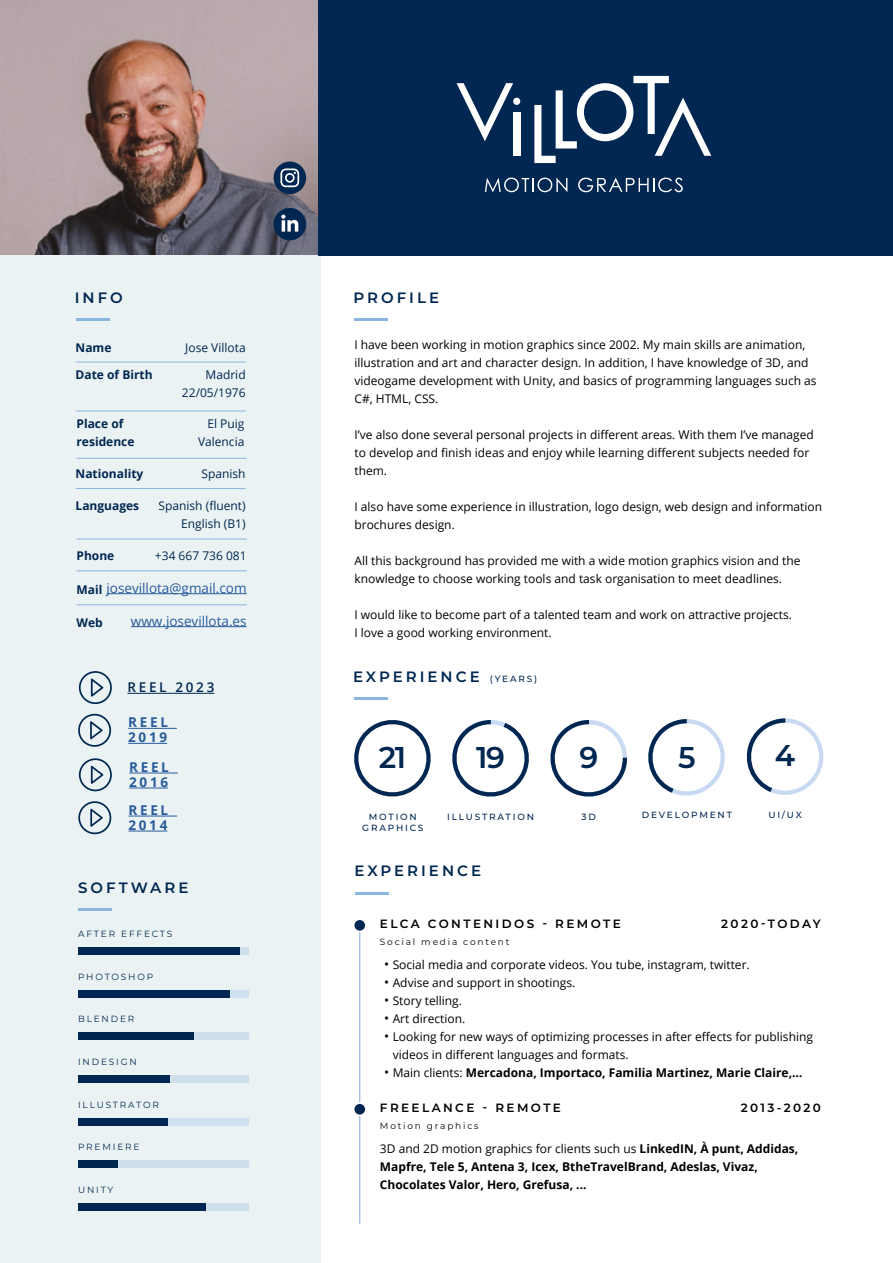
<style>
.page{position:relative;width:893px;height:1263px;background:#fff}
.page>*{position:absolute;margin:0;border:0;box-sizing:border-box;transform-origin:0 0}
.t1{font:600 30px "Montserrat";color:#002751}
.t2{font:600 15px "Montserrat";letter-spacing:.2em;color:#002751}
.t3{font:13.5px "Open Sans";color:#275b9b}
.t4{font:700 13.5px/15px "Open Sans";letter-spacing:.2em;color:#275b9b}
.t5{font:600 13.5px "Open Sans";letter-spacing:.2em;color:#002751}
.t6{font:12px/18px "Open Sans";color:#000}
.t7{font:700 12px/18px "Open Sans";color:#000}
.t8{font:12px/18px "Open Sans";color:#002751;text-align:right}
.t9{font:700 12px/18px "Open Sans";color:#002751}
.t10{font:600 12px "Montserrat";letter-spacing:.2em;color:#000}
.t11{font:9px "Montserrat";letter-spacing:.2em;color:#002751}
.t12{font:500 9px/11.6px "Montserrat";letter-spacing:.2em;color:#002751;text-align:center}
.t13{font:9px "Montserrat";letter-spacing:.2em;color:#000}
.s1{font-weight:700;font-size:12px;color:#002751}
.s2{font-weight:500;font-size:9px}
.s3{font-size:13.5px}
.s4{font-weight:400;font-size:13.5px}
.s5{font-weight:400}
</style>
<div class="page">
<img style="left:0;top:0;width:319px;height:255px">
<div style="left:0;top:256px;width:320px;height:1007px;background:#ebf2f3"></div>
<hr style="left:76px;top:318px;width:34px;height:2px;background:#8ab5e1">
<hr style="left:76px;top:362px;width:170px;height:1px;background:#8ab5e1">
<hr style="left:76px;top:411px;width:170px;height:1px;background:#8ab5e1">
<hr style="left:76px;top:488px;width:170px;height:1px;background:#8ab5e1">
<svg style="left:354px;top:720px;width:77px;height:77px"></svg>
<svg style="left:452px;top:720px;width:77px;height:77px"></svg>
<svg style="left:550px;top:720px;width:77px;height:77px"></svg>
<hr style="left:354px;top:698px;width:34px;height:2px;background:#8ab5e1">
<hr style="left:355px;top:892px;width:34px;height:2px;background:#8ab5e1">
<hr style="left:354px;top:318px;width:34px;height:2px;background:#8ab5e1">
<hr style="left:359px;top:928px;width:1px;height:296px;background:#8ab5e1">
<div style="left:354px;top:919px;width:12px;height:12px;background:#002751;border-radius:50%"></div>
<div style="left:353px;top:918px;width:14px;height:14px;border:2px solid #fff;border-radius:50%"></div>
<div style="left:354px;top:1103px;width:12px;height:12px;background:#002751;border-radius:50%"></div>
<div style="left:353px;top:1102px;width:14px;height:14px;border:2px solid #fff;border-radius:50%"></div>
<hr style="left:127px;top:693px;width:87px;height:1px;background:#002751">
<svg style="left:79px;top:671px;width:33px;height:33px"></svg>
<div style="left:274px;top:208px;width:32px;height:32px;background:#002751;border-radius:50%"></div>
<svg style="left:281px;top:215px;width:17px;height:17px"></svg>
<div style="left:274px;top:162px;width:32px;height:32px;background:#002751;border-radius:50%"></div>
<svg style="left:280px;top:168px;width:19px;height:19px"></svg>
<hr style="left:77px;top:570px;width:170px;height:1px;background:#8ab5e1">
<hr style="left:77px;top:539px;width:170px;height:1px;background:#8ab5e1">
<hr style="left:106px;top:593px;width:141px;height:1px;background:#275b9b">
<div style="left:319px;top:0;width:574px;height:255px;background:#002751"></div>
<div style="left:513px;top:112px;width:7px;height:44px;background:#fff"></div>
<div style="left:513px;top:98px;width:7px;height:7px;background:#fff;border-radius:50%"></div>
<svg style="left:457px;top:83px;width:56px;height:58px"></svg>
<svg style="left:534px;top:76px;width:177px;height:87px"></svg>
<svg style="left:485px;top:178px;width:82px;height:14px"></svg>
<svg style="left:578px;top:178px;width:105px;height:14px"></svg>
<svg style="left:746px;top:718px;width:78px;height:77px"></svg>
<div style="left:78px;top:948px;width:170px;height:7px;background:#cedfed"></div>
<div style="left:78px;top:948px;width:162px;height:7px;background:#002751"></div>
<div style="left:78px;top:990px;width:170px;height:7px;background:#cedfed"></div>
<div style="left:78px;top:990px;width:151px;height:7px;background:#002751"></div>
<div style="left:78px;top:1033px;width:170px;height:7px;background:#cedfed"></div>
<div style="left:78px;top:1033px;width:116px;height:7px;background:#002751"></div>
<div style="left:78px;top:1075px;width:170px;height:7px;background:#cedfed"></div>
<div style="left:78px;top:1075px;width:92px;height:7px;background:#002751"></div>
<div style="left:78px;top:1118px;width:170px;height:7px;background:#cedfed"></div>
<div style="left:78px;top:1118px;width:90px;height:7px;background:#002751"></div>
<div style="left:78px;top:1161px;width:170px;height:7px;background:#cedfed"></div>
<div style="left:78px;top:1161px;width:39px;height:7px;background:#002751"></div>
<div style="left:78px;top:1203px;width:170px;height:7px;background:#cedfed"></div>
<div style="left:78px;top:1203px;width:128px;height:7px;background:#002751"></div>
<hr style="left:78px;top:909px;width:34px;height:2px;background:#8ab5e1">
<hr style="left:128px;top:728px;width:49px;height:1px;background:#275b9b">
<hr style="left:128px;top:743px;width:39px;height:1px;background:#275b9b">
<svg style="left:78px;top:714px;width:33px;height:33px"></svg>
<hr style="left:129px;top:773px;width:49px;height:1px;background:#275b9b">
<hr style="left:129px;top:788px;width:39px;height:1px;background:#275b9b">
<svg style="left:79px;top:758px;width:33px;height:33px"></svg>
<hr style="left:128px;top:816px;width:49px;height:1px;background:#275b9b">
<hr style="left:128px;top:831px;width:39px;height:1px;background:#275b9b">
<svg style="left:78px;top:801px;width:33px;height:33px"></svg>
<svg style="left:648px;top:719px;width:77px;height:77px"></svg>
<hr style="left:77px;top:458px;width:170px;height:1px;background:#8ab5e1">
<hr style="left:77px;top:604px;width:170px;height:1px;background:#8ab5e1">
<hr style="left:131px;top:626px;width:116px;height:1px;background:#275b9b">
<p class="t2" style="left:75px;top:287px;width:49px">INFO</p>
<p class="t9" style="left:76px;top:338px;width:37px">Name</p>
<p class="t8" style="left:185px;top:338px;width:62px">Jose Villota</p>
<p class="t9" style="left:76px;top:366px;width:79px">Date of Birth</p>
<p class="t8" style="left:182px;top:366px;width:65px">Madrid<br>22/05/1976</p>
<p class="t9" style="left:77px;top:415px;width:59px">Place of residence</p>
<p class="t8" style="left:198px;top:415px;width:48px">El Puig<br>Valencia</p>
<p class="t9" style="left:76px;top:465px;width:69px">Nationality</p>
<p class="t9" style="left:76px;top:496px;width:65px">Languages</p>
<p class="t8" style="left:202px;top:465px;width:46px">Spanish</p>
<p class="t8" style="left:159px;top:496px;width:89px">Spanish (fluent)<br>English (B1)</p>
<p class="t9" style="left:77px;top:547px;width:39px">Phone</p>
<p class="t8" style="left:155px;top:547px;width:93px">+34 667 736 081</p>
<p class="t3" style="left:77px;top:578px;width:172px"><span class="s1">Mail</span> josevillota@gmail.com</p>
<p class="t9" style="left:77px;top:613px;width:28px">Web</p>
<p class="t3" style="left:131px;top:611px;width:117px">www.josevillota.es</p>
<p class="t5" style="left:127px;top:678px;width:88px">REEL 2023</p>
<p class="t4" style="left:128px;top:715px;width:41px">REEL<br>2019</p>
<p class="t4" style="left:129px;top:759px;width:41px">REEL<br>2016</p>
<p class="t4" style="left:128px;top:802px;width:41px">REEL<br>2014</p>
<p class="t2" style="left:78px;top:877px;width:112px">SOFTWARE</p>
<p class="t11" style="left:78px;top:928px;width:96px">AFTER EFFECTS</p>
<p class="t11" style="left:78px;top:970px;width:77px">PHOTOSHOP</p>
<p class="t11" style="left:78px;top:1013px;width:58px">BLENDER</p>
<p class="t11" style="left:78px;top:1055px;width:60px">INDESIGN</p>
<p class="t11" style="left:78px;top:1098px;width:82px">ILLUSTRATOR</p>
<p class="t11" style="left:78px;top:1141px;width:63px">PREMIERE</p>
<p class="t11" style="left:78px;top:1183px;width:37px">UNITY</p>
<p class="t2" style="left:353px;top:287px;width:87px">PROFILE</p>
<p class="t6" style="left:354px;top:336px;width:464px">I have been working in motion graphics since 2002. My main skills are animation, illustration and art and character design. In addition, I have knowledge of 3D, and videogame development with Unity, and basics of programming languages such as C#, HTML, CSS.</p>
<p class="t6" style="left:354px;top:426px;width:461px">I’ve also done several personal projects in different areas. With them I’ve managed to develop and finish ideas and enjoy while learning different subjects needed for them.</p>
<p class="t6" style="left:354px;top:498px;width:469px">I also have some experience in illustration, logo design, web design and information brochures design.</p>
<p class="t6" style="left:354px;top:552px;width:447px">All this background has provided me with a wide motion graphics vision and the knowledge to choose working tools and task organisation to meet deadlines.</p>
<p class="t6" style="left:354px;top:606px;width:439px">I would like to become part of a talented team and work on attractive projects.<br>I love a good working environment.</p>
<p class="t2" style="left:353px;top:666px;width:186px">EXPERIENCE <span class="s2">(YEARS)</span></p>
<h1 class="t1" style="left:379px;top:736px;width:29px">21</h1>
<p class="t12" style="left:362px;top:810px;width:63px">MOTION<br>GRAPHICS</p>
<h1 class="t1" style="left:476px;top:736px;width:30px">19</h1>
<p class="t12" style="left:447px;top:810px;width:88px">ILLUSTRATION</p>
<p class="t2" style="left:354px;top:860px;width:128px">EXPERIENCE</p>
<h1 class="t1" style="left:579px;top:736px;width:20px">9</h1>
<p class="t12" style="left:582px;top:810px;width:16px">3D</p>
<h1 class="t1" style="left:678px;top:736px;width:19px">5</h1>
<p class="t12" style="left:642px;top:808px;width:92px">DEVELOPMENT</p>
<h1 class="t1" style="left:775px;top:734px;width:22px">4</h1>
<p class="t12" style="left:768px;top:809px;width:35px">UI/UX</p>
<p class="t10" style="left:380px;top:916px;width:242px">ELCA CONTENIDOS - REMOTE</p>
<p class="t10" style="left:721px;top:916px;width:101px">2020-TODAY</p>
<p class="t13" style="left:380px;top:935px;width:131px">Social media content</p>
<p class="t6" style="left:384px;top:955px;width:367px"><span class="s3">•</span> Social media and corporate videos. You tube, instagram, twitter.</p>
<p class="t6" style="left:384px;top:973px;width:193px"><span class="s3">•</span> Advise and support in shootings.</p>
<p class="t6" style="left:384px;top:991px;width:79px"><span class="s3">•</span> Story telling.</p>
<p class="t6" style="left:384px;top:1009px;width:83px"><span class="s3">•</span> Art direction.</p>
<p class="t6" style="left:393px;top:1027px;width:422px;text-indent:-9px"><span class="s3">•</span> Looking for new ways of optimizing processes in after effects for publishing videos in different languages and formats.</p>
<p class="t7" style="left:384px;top:1063px;width:420px"><span class="s4">•</span> <span class="s5">Main clients:</span> Mercadona, Importaco, Familia Martinez, Marie Claire,…</p>
<p class="t10" style="left:380px;top:1099px;width:183px">FREELANCE - REMOTE</p>
<p class="t10" style="left:741px;top:1099px;width:82px">2013-2020</p>
<p class="t13" style="left:380px;top:1119px;width:100px">Motion graphics</p>
<p class="t7" style="left:380px;top:1139px;width:420px"><span class="s5">3D and 2D motion graphics for clients such us</span> LinkedIN, À punt, Addidas,<br>Mapfre, Tele 5, Antena 3, Icex, BtheTravelBrand, Adeslas, Vivaz,<br>Chocolates Valor, Hero, Grefusa, ...</p>
</div>
